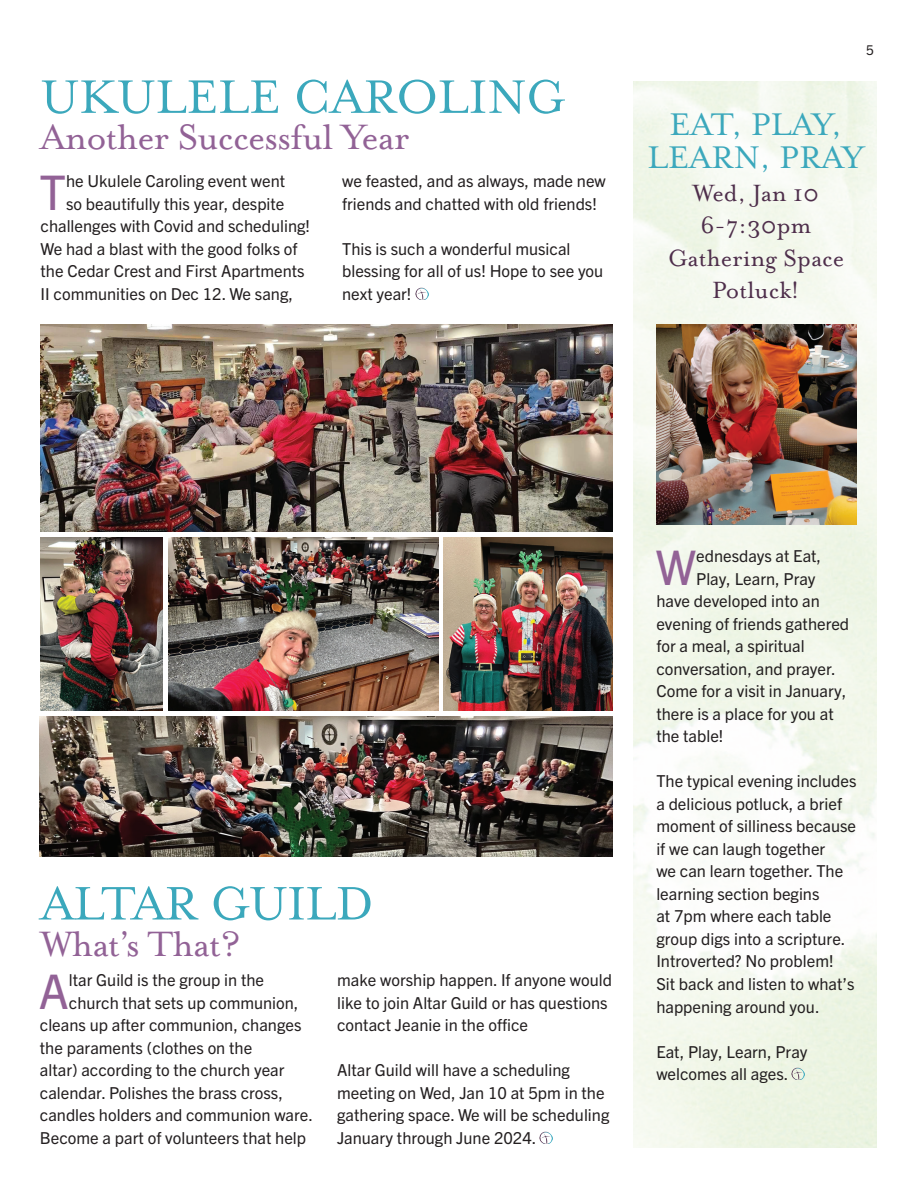
<style>
.page{position:relative;width:918px;height:1188px;background:#fff}
.page>*{position:absolute;margin:0;border:0;box-sizing:border-box;transform-origin:0 0}
.t1{font:54px "Mrs Eaves OT";letter-spacing:-.01em;color:#3ba8bc}
.t2{font:47.85px "Trade Gothic Next LT Pro";color:#926296}
.t3{font:40.5px "Mrs Eaves OT";letter-spacing:-.02em;color:#926296}
.t4{font:36px/33px "Mrs Eaves OT";color:#3ba8bc;text-align:center}
.t5{font:27px/32.5px "Mrs Eaves OT";color:#4e2e4b;text-align:center}
.t6{font:16.5px/22.5px "Trade Gothic Next LT Pro";color:#231f20}
.t7{font:13.5px "Trade Gothic Next LT Pro";color:#231f20}
</style>
<div class="page">
<img style="left:633px;top:81px;width:244px;height:1067px">
<svg style="left:792px;top:1067px;width:12px;height:13px"></svg>
<svg style="left:415px;top:287px;width:13px;height:13px"></svg>
<svg style="left:540px;top:1131px;width:12px;height:13px"></svg>
<img style="left:41px;top:324px;width:572px;height:207px">
<img style="left:168px;top:537px;width:270px;height:173px">
<img style="left:41px;top:537px;width:122px;height:173px">
<img style="left:444px;top:537px;width:169px;height:173px">
<img style="left:40px;top:716px;width:572px;height:140px">
<img style="left:656px;top:324px;width:200px;height:200px">
<h1 class="t1" style="left:41px;top:66px;width:526px">UKULELE CAROLING</h1>
<h3 class="t3" style="left:41px;top:114px;width:371px">Another Successful Year</h3>
<h2 class="t2" style="left:39px;top:159px;width:28px">T</h2>
<p class="t6" style="left:66px;top:169px;width:221px">he Ukulele Caroling event went</p>
<p class="t6" style="left:66px;top:191px;width:220px">so beautifully this year, despite</p>
<p class="t6" style="left:41px;top:214px;width:271px">challenges with Covid and scheduling!</p>
<p class="t6" style="left:41px;top:236px;width:259px">We had a blast with the good folks of</p>
<p class="t6" style="left:41px;top:259px;width:266px">the Cedar Crest and First Apartments</p>
<p class="t6" style="left:41px;top:281px;width:254px">II communities on Dec 12. We sang,</p>
<p class="t6" style="left:342px;top:169px;width:265px">we feasted, and as always, made new friends and chatted with old friends!</p>
<p class="t6" style="left:342px;top:236px;width:263px">This is such a wonderful musical blessing for all of us! Hope to see you next year!</p>
<p class="t7" style="left:866px;top:41px;width:9px">5</p>
<h3 class="t4" style="left:648px;top:108px;width:218px">EAT, PLAY,<br>LEARN, PRAY</h3>
<h3 class="t5" style="left:668px;top:176px;width:178px">Wed, Jan 10<br>6-7:30pm<br>Gathering Space<br>Potluck!</h3>
<h1 class="t1" style="left:41px;top:872px;width:335px">ALTAR GUILD</h1>
<h3 class="t3" style="left:41px;top:920px;width:201px">What’s That?</h3>
<h2 class="t2" style="left:39px;top:958px;width:32px">A</h2>
<p class="t6" style="left:69px;top:968px;width:197px">ltar Guild is the group in the</p>
<p class="t6" style="left:69px;top:990px;width:231px">church that sets up communion,</p>
<p class="t6" style="left:40px;top:1013px;width:263px">cleans up after communion, changes</p>
<p class="t6" style="left:40px;top:1035px;width:214px">the paraments (clothes on the</p>
<p class="t6" style="left:40px;top:1058px;width:246px">altar) according to the church year</p>
<p class="t6" style="left:40px;top:1080px;width:245px">calendar. Polishes the brass cross,</p>
<p class="t6" style="left:40px;top:1103px;width:275px">candles holders and communion ware.</p>
<p class="t6" style="left:40px;top:1125px;width:268px">Become a part of volunteers that help</p>
<p class="t6" style="left:337px;top:968px;width:276px">make worship happen. If anyone would like to join Altar Guild or has questions contact Jeanie in the office</p>
<p class="t6" style="left:337px;top:1058px;width:274px">Altar Guild will have a scheduling meeting on Wed, Jan 10 at 5pm in the gathering space. We will be scheduling January through June 2024.</p>
<h2 class="t2" style="left:656px;top:534px;width:42px">W</h2>
<p class="t6" style="left:696px;top:544px;width:127px">ednesdays at Eat,</p>
<p class="t6" style="left:696px;top:567px;width:121px">Play, Learn, Pray</p>
<p class="t6" style="left:656px;top:589px;width:165px">have developed into an</p>
<p class="t6" style="left:656px;top:612px;width:194px">evening of friends gathered</p>
<p class="t6" style="left:656px;top:634px;width:150px">for a meal, a spiritual</p>
<p class="t6" style="left:656px;top:657px;width:181px">conversation, and prayer.</p>
<p class="t6" style="left:656px;top:679px;width:192px">Come for a visit in January,</p>
<p class="t6" style="left:656px;top:702px;width:179px">there is a place for you at</p>
<p class="t6" style="left:656px;top:724px;width:69px">the table!</p>
<p class="t6" style="left:656px;top:769px;width:202px">The typical evening includes a delicious potluck, a brief moment of silliness because if we can laugh together<br>we can learn together. The learning section begins<br>at 7pm where each table group digs into a scripture.<br>Introverted? No problem!<br>Sit back and listen to what’s happening around you.</p>
<p class="t6" style="left:656px;top:1039px;width:152px">Eat, Play, Learn, Pray welcomes all ages.</p>
</div>
